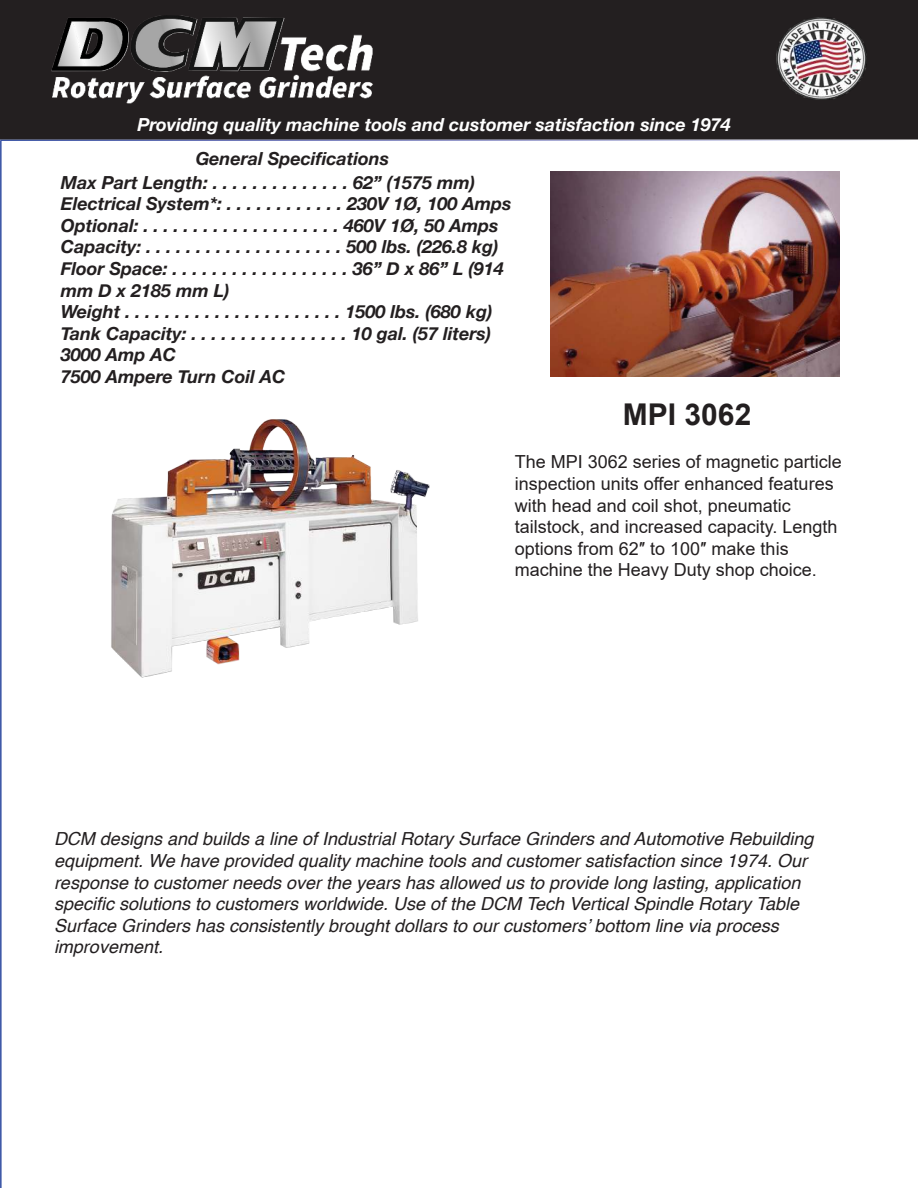
<style>
.page{position:relative;width:918px;height:1188px;background:#fff}
.page>*{position:absolute;margin:0;border:0;box-sizing:border-box;transform-origin:0 0}
.t1{font:700 30px "Arial";color:#231f20}
.t2{font:italic 18px/21.6px "Helvetica";color:#231f20}
.t3{font:italic 700 18px/21.6px "Helvetica Neue";color:#231f20}
.t4{font:18px/21.6px "Arial";color:#231f20}
.t5{font:italic 700 18px "Helvetica Neue";color:#fff}
</style>
<div class="page">
<img style="left:0;top:139px;width:917px;height:2px">
<img style="left:0;top:140px;width:2px;height:1048px">
<div style="left:1px;top:1px;width:916px;height:138px;background:#231f20"></div>
<div style="left:0;top:0;width:918px;height:139px;border:2px solid #231f20"></div>
<img style="left:551px;top:171px;width:288px;height:206px">
<img style="left:51px;top:15px;width:322px;height:89px">
<img style="left:777px;top:17px;width:90px;height:83px">
<img style="left:111px;top:419px;width:319px;height:259px">
<p class="t5" style="left:137px;top:117px;width:595px">Providing quality machine tools and customer satisfaction since 1974</p>
<p class="t3" style="left:61px;top:147px;width:416px;line-height:23.7px;text-indent:135px">General Specifications<br>Max Part Length: . . . . . . . . . . . . . . 62” (1575 mm)</p>
<p class="t3" style="left:61px;top:194px;width:452px">Electrical System*: . . . . . . . . . . . . 230V 1Ø, 100 Amps Optional: . . . . . . . . . . . . . . . . . . . . 460V 1Ø, 50 Amps Capacity: . . . . . . . . . . . . . . . . . . . . 500 lbs. (226.8 kg)<br>Floor Space: . . . . . . . . . . . . . . . . . . 36” D x 86” L (914 mm D x 2185 mm L)<br>Weight . . . . . . . . . . . . . . . . . . . . . . 1500 lbs. (680 kg)<br>Tank Capacity: . . . . . . . . . . . . . . . . 10 gal. (57 liters)<br>3000 Amp AC<br>7500 Ampere Turn Coil AC</p>
<h1 class="t1" style="left:623px;top:393px;width:130px">MPI 3062</h1>
<p class="t4" style="left:515px;top:451px;width:329px">The MPI 3062 series of magnetic particle inspection units offer enhanced features with head and coil shot, pneumatic tailstock, and increased capacity. Length options from 62″ to 100″ make this machine the Heavy Duty shop choice.</p>
<p class="t2" style="left:54px;top:830px;width:761px">DCM designs and builds a line of Industrial Rotary Surface Grinders and Automotive Rebuilding equipment. We have provided quality machine tools and customer satisfaction since 1974. Our response to customer needs over the years has allowed us to provide long lasting, application specific solutions to customers worldwide. Use of the DCM Tech Vertical Spindle Rotary Table Surface Grinders has consistently brought dollars to our customers’ bottom line via process improvement.</p>
</div>
